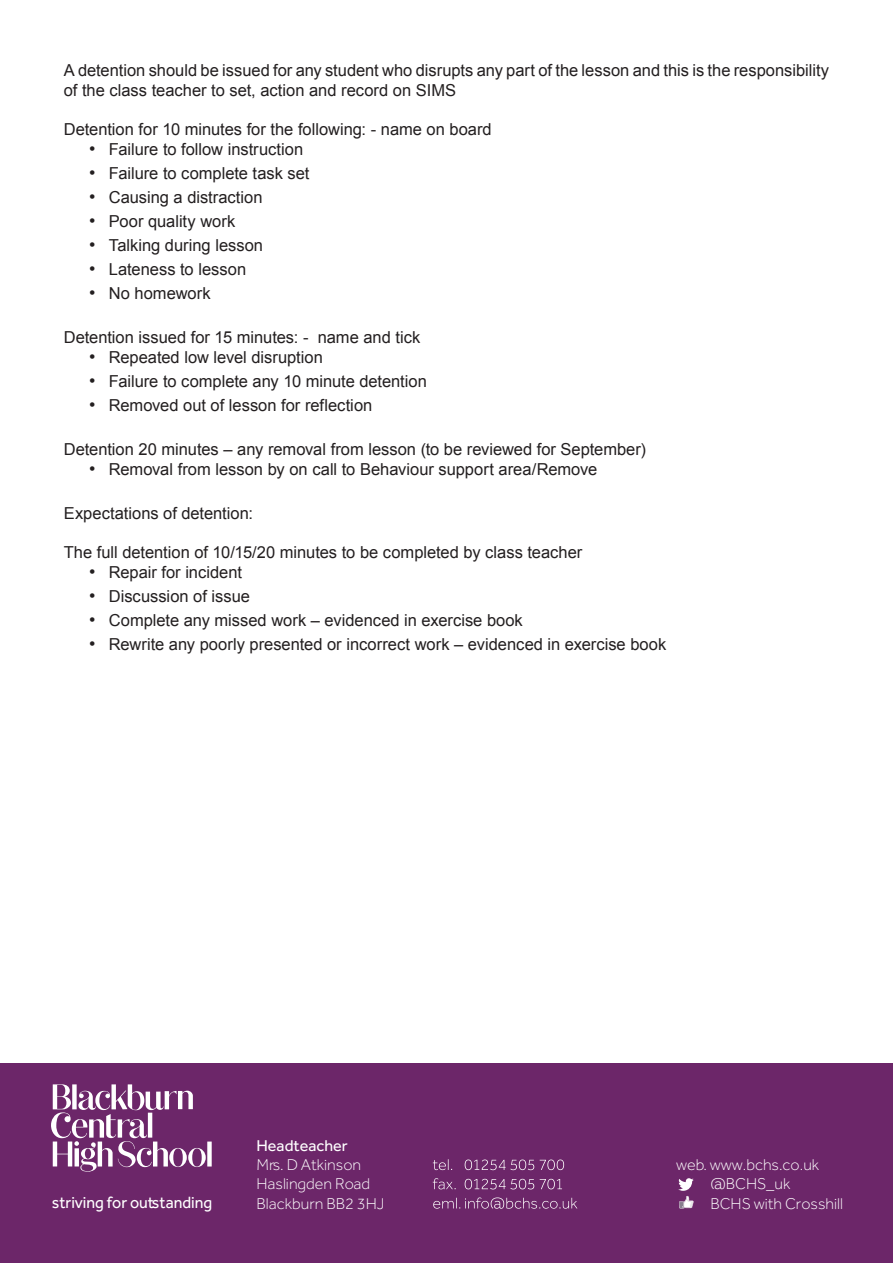
<style>
.page{position:relative;width:893px;height:1263px;background:#fff}
.page>*{position:absolute;margin:0;border:0;box-sizing:border-box;transform-origin:0 0}
.t1{font:16.8px "Effra";color:#fff;scale:.95 1}
.Body_Text{font:16.5px/19.8px "Arial";color:#231f20}
.t2{font:300 16.2px/19.4px "Effra";color:#fff}
.t3{font:16.2px "Effra";color:#fff}
.s1{font-size:18px}
</style>
<div class="page">
<div style="left:0;top:1063px;width:893px;height:200px;background:#6c2669"></div>
<svg style="left:51px;top:1084px;width:161px;height:88px"></svg>
<svg style="left:678px;top:1178px;width:16px;height:30px"></svg>
<svg style="left:433px;top:1197px;width:144px;height:12px"></svg>
<svg style="left:433px;top:1178px;width:129px;height:11px"></svg>
<svg style="left:433px;top:1159px;width:131px;height:11px"></svg>
<p class="Body_Text" style="left:64px;top:60px;width:767px">A detention should be issued for any student who disrupts any part of the lesson and this is the responsibility of the class teacher to set, action and record on SIMS</p>
<p class="Body_Text" style="left:64px;top:120px;width:429px">Detention for 10 minutes for the following: - name on board</p>
<p class="Body_Text" style="left:89px;top:139px;width:215px"><span class="s1">•</span> Failure to follow instruction</p>
<p class="Body_Text" style="left:89px;top:164px;width:221px"><span class="s1">•</span> Failure to complete task set</p>
<p class="Body_Text" style="left:89px;top:188px;width:175px"><span class="s1">•</span> Causing a distraction</p>
<p class="Body_Text" style="left:89px;top:212px;width:147px"><span class="s1">•</span> Poor quality work</p>
<p class="Body_Text" style="left:89px;top:236px;width:175px"><span class="s1">•</span> Talking during lesson</p>
<p class="Body_Text" style="left:89px;top:260px;width:158px"><span class="s1">•</span> Lateness to lesson</p>
<p class="Body_Text" style="left:89px;top:284px;width:123px"><span class="s1">•</span> No homework</p>
<p class="Body_Text" style="left:64px;top:328px;width:358px">Detention issued for 15 minutes: - name and tick</p>
<p class="Body_Text" style="left:89px;top:347px;width:235px"><span class="s1">•</span> Repeated low level disruption</p>
<p class="Body_Text" style="left:89px;top:371px;width:339px"><span class="s1">•</span> Failure to complete any 10 minute detention</p>
<p class="Body_Text" style="left:89px;top:396px;width:285px"><span class="s1">•</span> Removed out of lesson for reflection</p>
<p class="Body_Text" style="left:64px;top:439px;width:584px">Detention 20 minutes – any removal from lesson (to be reviewed for September)</p>
<p class="Body_Text" style="left:89px;top:459px;width:510px"><span class="s1">•</span> Removal from lesson by on call to Behaviour support area/Remove</p>
<p class="Body_Text" style="left:64px;top:503px;width:191px">Expectations of detention:</p>
<p class="Body_Text" style="left:64px;top:543px;width:520px">The full detention of 10/15/20 minutes to be completed by class teacher</p>
<p class="Body_Text" style="left:89px;top:562px;width:154px"><span class="s1">•</span> Repair for incident</p>
<p class="Body_Text" style="left:89px;top:586px;width:162px"><span class="s1">•</span> Discussion of issue</p>
<p class="Body_Text" style="left:89px;top:611px;width:435px"><span class="s1">•</span> Complete any missed work – evidenced in exercise book</p>
<p class="Body_Text" style="left:89px;top:635px;width:578px"><span class="s1">•</span> Rewrite any poorly presented or incorrect work – evidenced in exercise book</p>
<p class="t1" style="left:52px;top:1193px;width:170px">striving for outstanding</p>
<p class="t3" style="left:256px;top:1136px;width:93px">Headteacher</p>
<p class="t2" style="left:256px;top:1155px;width:129px">Mrs. D Atkinson<br>Haslingden Road<br>Blackburn BB2 3HJ</p>
<p class="t2" style="left:710px;top:1155px;width:134px;text-indent:-34px">web. www.bchs.co.uk @BCHS_uk<br>BCHS with Crosshill</p>
</div>
